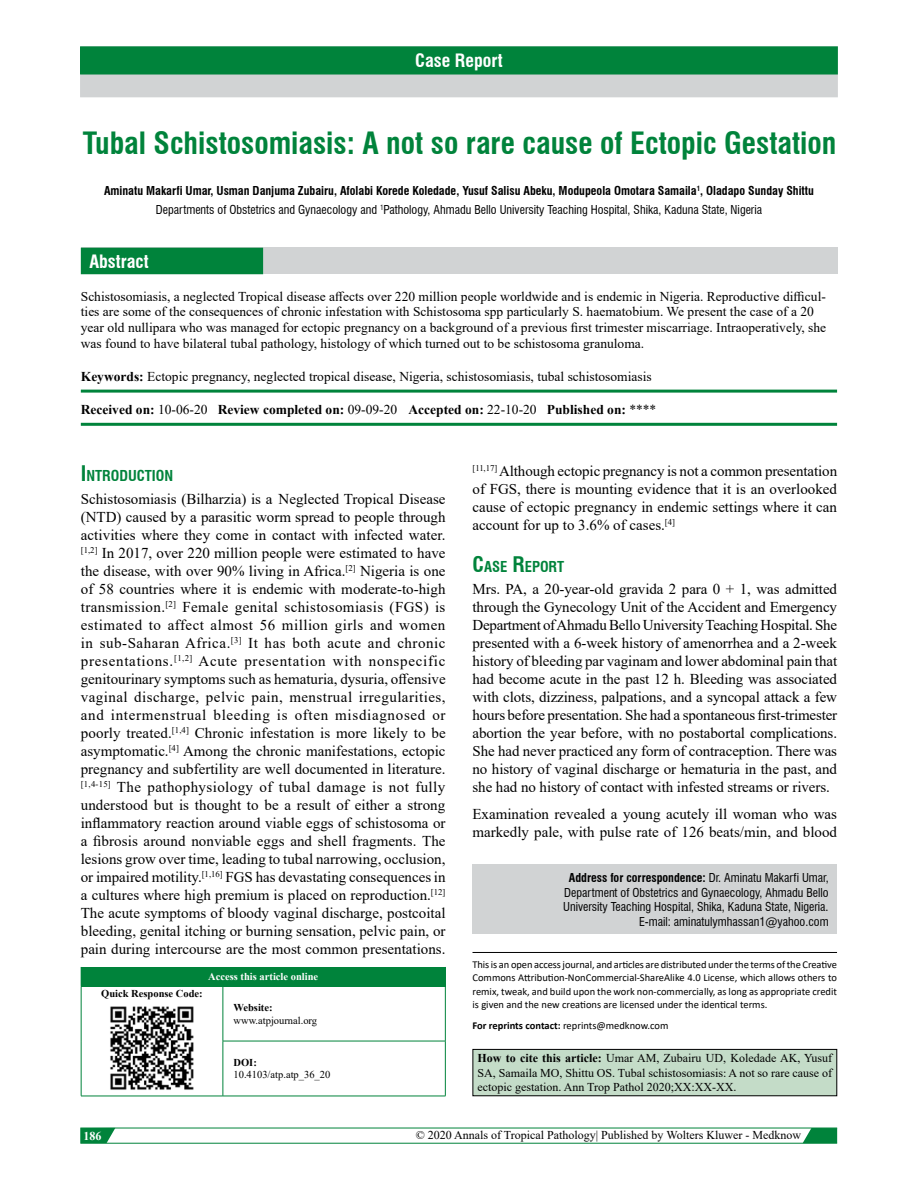
<style>
.page{position:relative;width:918px;height:1188px;background:#fff}
.page>*{position:absolute;margin:0;border:0;box-sizing:border-box;transform-origin:0 0}
.t1{font:700 condensed 30px "Swiss 721 BT";color:#00833b}
.t2{font:700 condensed 18px "Swiss 721 BT";color:#fff}
.t3{font:15px/18px "Times New Roman";color:#000;text-align:justify}
.t4{font:700 condensed 14.7px "Swiss 721 BT";color:#00833b}
.t5{font:13.5px/15.8px "Times New Roman";color:#000}
.t6{font:700 13.5px "Times New Roman";color:#000}
.t7{font:700 condensed 12px/18.6px "Swiss 721 BT";color:#000;text-align:center}
.t8{font:12px/14.4px "Times New Roman";color:#000;text-align:justify}
.t9{font:condensed 12px/14.4px "Swiss 721 BT";color:#000;text-align:right}
.t10{font:700 12px "Times New Roman";color:#fff}
.t11{font:10.5px/13.5px "Calibri";color:#000;text-align:justify}
.t12{font:10.5px "Times New Roman";color:#000}
.t13{font:700 10.5px "Times New Roman";color:#000}
.t14{font:700 10.5px "Times New Roman";color:#fff}
.s1{font-weight:400}
.s2{font-weight:700}
.s3{font-size:21px}
</style>
<div class="page">
<svg style="left:80px;top:1128px;width:758px;height:16px"></svg>
<div style="left:81px;top:248px;width:756px;height:26px;background:#d1d3d4"></div>
<div style="left:81px;top:248px;width:182px;height:26px;background:#00833b"></div>
<div style="left:80px;top:46px;width:758px;height:51px;background:#d1d3d4"></div>
<div style="left:81px;top:47px;width:756px;height:27px;background:#00833b"></div>
<div style="left:80px;top:46px;width:758px;height:29px;border:2px solid #00833b"></div>
<hr style="left:81px;top:390px;width:756px;height:3px;background:#00833b">
<hr style="left:81px;top:423px;width:756px;height:3px;background:#00833b">
<div style="left:81px;top:967px;width:364px;height:19px;background:#00833b"></div>
<svg style="left:445px;top:967px;width:1px;height:19px"></svg>
<hr style="left:81px;top:986px;width:1px;height:55px;background:#00833b">
<hr style="left:81px;top:1041px;width:1px;height:55px;background:#00833b">
<hr style="left:81px;top:986px;width:142px;height:1px;background:#00833b">
<hr style="left:223px;top:986px;width:1px;height:55px;background:#00833b">
<hr style="left:223px;top:986px;width:223px;height:1px;background:#00833b">
<hr style="left:445px;top:986px;width:1px;height:55px;background:#00833b">
<hr style="left:81px;top:1096px;width:142px;height:1px;background:#00833b">
<hr style="left:223px;top:1041px;width:1px;height:55px;background:#00833b">
<hr style="left:223px;top:1041px;width:223px;height:1px;background:#00833b">
<hr style="left:445px;top:1041px;width:1px;height:55px;background:#00833b">
<hr style="left:223px;top:1096px;width:223px;height:1px;background:#00833b">
<img style="left:110px;top:1006px;width:84px;height:84px">
<div style="left:472px;top:865px;width:365px;height:69px;background:#d1d3d4"></div>
<hr style="left:472px;top:952px;width:365px;height:1px;background:#000">
<div style="left:473px;top:1049px;width:364px;height:47px;background:#c4dcc8"></div>
<div style="left:472px;top:1049px;width:365px;height:47px;border:1px solid #000"></div>
<p class="t2" style="left:415px;top:50px;width:89px">Case Report</p>
<h1 class="t1" style="left:83px;top:125px;width:755px">Tubal Schistosomiasis: A not so rare cause of Ectopic Gestation</h1>
<p class="t7" style="left:104px;top:181px;width:711px">Aminatu Makarfi Umar, Usman Danjuma Zubairu, Afolabi Korede Koledade, Yusuf Salisu Abeku, Modupeola Omotara Samaila<sup>1</sup>, Oladapo Sunday Shittu<br><span class="s1">Departments of Obstetrics and Gynaecology and</span> <sup>1</sup><span class="s1">Pathology, Ahmadu Bello University Teaching Hospital, Shika, Kaduna State, Nigeria</span></p>
<p class="t2" style="left:89px;top:251px;width:61px">Abstract</p>
<p class="t5" style="left:81px;top:288px;width:747px">Schistosomiasis, a neglected Tropical disease affects over 220 million people worldwide and is endemic in Nigeria. Reproductive difficul&shy;ties are some of the consequences of chronic infestation with Schistosoma spp particularly S. haematobium. We present the case of a 20 year old nullipara who was managed for ectopic pregnancy on a background of a previous first trimester miscarriage. Intraoperatively, she was found to have bilateral tubal pathology, histology of which turned out to be schistosoma granuloma.</p>
<p class="t5" style="left:81px;top:368px;width:572px"><span class="s2">Keywords:</span> Ectopic pregnancy, neglected tropical disease, Nigeria, schistosomiasis, tubal schistosomiasis</p>
<p class="t6" style="left:81px;top:400px;width:577px">Received on: <span class="s1">10‑06‑20</span> Review completed on: <span class="s1">09-09-20</span> Accepted on: <span class="s1">22-10-20</span> Published on: <span class="s1">****</span></p>
<p class="t4" style="left:81px;top:467px;width:94px"><span class="s3">I</span>NTRODUCTION</p>
<p class="t3" style="left:81px;top:489px;width:366px">Schistosomiasis (Bilharzia) is a Neglected Tropical Disease (NTD) caused by a parasitic worm spread to people through activities where they come in contact with infected water. <sup>[1,2]</sup> In 2017, over 220 million people were estimated to have the disease, with over 90% living in Africa.<sup>[2]</sup> Nigeria is one of 58 countries where it is endemic with moderate‑to‑high transmission.<sup>[2]</sup> Female genital schistosomiasis (FGS) is estimated to affect almost 56 million girls and women in sub‑Saharan Africa.<sup>[3]</sup> It has both acute and chronic presentations.<sup>[1,2]</sup> Acute presentation with nonspecific genitourinary symptoms such as hematuria, dysuria, offensive vaginal discharge, pelvic pain, menstrual irregularities, and intermenstrual bleeding is often misdiagnosed or poorly treated.<sup>[1,4]</sup> Chronic infestation is more likely to be asymptomatic.<sup>[4]</sup> Among the chronic manifestations, ectopic pregnancy and subfertility are well documented in literature. <sup>[1,4‑15]</sup> The pathophysiology of tubal damage is not fully understood but is thought to be a result of either a strong inflammatory reaction around viable eggs of schistosoma or a fibrosis around nonviable eggs and shell fragments. The lesions grow over time, leading to tubal narrowing, occlusion, or impaired motility.<sup>[1,16]</sup> FGS has devastating consequences in a cultures where high premium is placed on reproduction.<sup>[12] </sup>The acute symptoms of bloody vaginal discharge, postcoital bleeding, genital itching or burning sensation, pelvic pain, or pain during intercourse are the most common presentations.</p>
<p class="t14" style="left:208px;top:969px;width:111px">Access this article online</p>
<p class="t13" style="left:101px;top:986px;width:103px">Quick Response Code:</p>
<p class="t13" style="left:234px;top:1000px;width:41px">Website:</p>
<p class="t12" style="left:234px;top:1013px;width:85px">www.atpjournal.org</p>
<p class="t13" style="left:234px;top:1055px;width:25px">DOI:</p>
<p class="t12" style="left:234px;top:1068px;width:98px">10.4103/atp.atp_36_20</p>
<p class="t3" style="left:472px;top:461px;width:366px"><sup>[11,17]</sup> Although ectopic pregnancy is not a common presentation of FGS, there is mounting evidence that it is an overlooked cause of ectopic pregnancy in endemic settings where it can account for up to 3.6% of cases.<sup>[4]</sup></p>
<p class="t4" style="left:472px;top:558px;width:93px"><span class="s3">C</span>ASE <span class="s3">R</span>EPORT</p>
<p class="t3" style="left:472px;top:580px;width:366px">Mrs. PA, a 20‑year‑old gravida 2 para 0 + 1, was admitted through the Gynecology Unit of the Accident and Emergency Department of Ahmadu Bello University Teaching Hospital. She presented with a 6‑week history of amenorrhea and a 2‑week history of bleeding par vaginam and lower abdominal pain that had become acute in the past 12 h. Bleeding was associated with clots, dizziness, palpations, and a syncopal attack a few hours before presentation. She had a spontaneous first‑trimester abortion the year before, with no postabortal complications.<br>She had never practiced any form of contraception. There was no history of vaginal discharge or hematuria in the past, and she had no history of contact with infested streams or rivers.</p>
<p class="t3" style="left:472px;top:804px;width:366px">Examination revealed a young acutely ill woman who was markedly pale, with pulse rate of 126 beats/min, and blood</p>
<p class="t9" style="left:563px;top:871px;width:267px"><span class="s2">Address for correspondence:</span> Dr. Aminatu Makarfi Umar, Department of Obstetrics and Gynaecology, Ahmadu Bello University Teaching Hospital, Shika, Kaduna State, Nigeria.<br>E‑mail: aminatulymhassan1@yahoo.com</p>
<p class="t11" style="left:472px;top:957px;width:366px">This is an open access journal, and articles are distributed under the terms of the Creative Commons Attribution‑NonCommercial‑ShareAlike 4.0 License, which allows others to remix, tweak, and build upon the work non‑commercially, as long as appropriate credit is given and the new creations are licensed under the identical terms.</p>
<p class="t11" style="left:472px;top:1018px;width:198px"><span class="s2">For reprints contact:</span> reprints@medknow.com</p>
<p class="t8" style="left:478px;top:1051px;width:356px"><span class="s2">How to cite this article:</span> Umar AM, Zubairu UD, Koledade AK, Yusuf SA, Samaila MO, Shittu OS. Tubal schistosomiasis: A not so rare cause of ectopic gestation. Ann Trop Pathol 2020;XX:XX-XX.</p>
<p class="t10" style="left:84px;top:1127px;width:19px">186</p>
<p class="t8" style="left:416px;top:1128px;width:387px">© 2020 Annals of Tropical Pathology| Published by Wolters Kluwer - Medknow</p>
</div>
